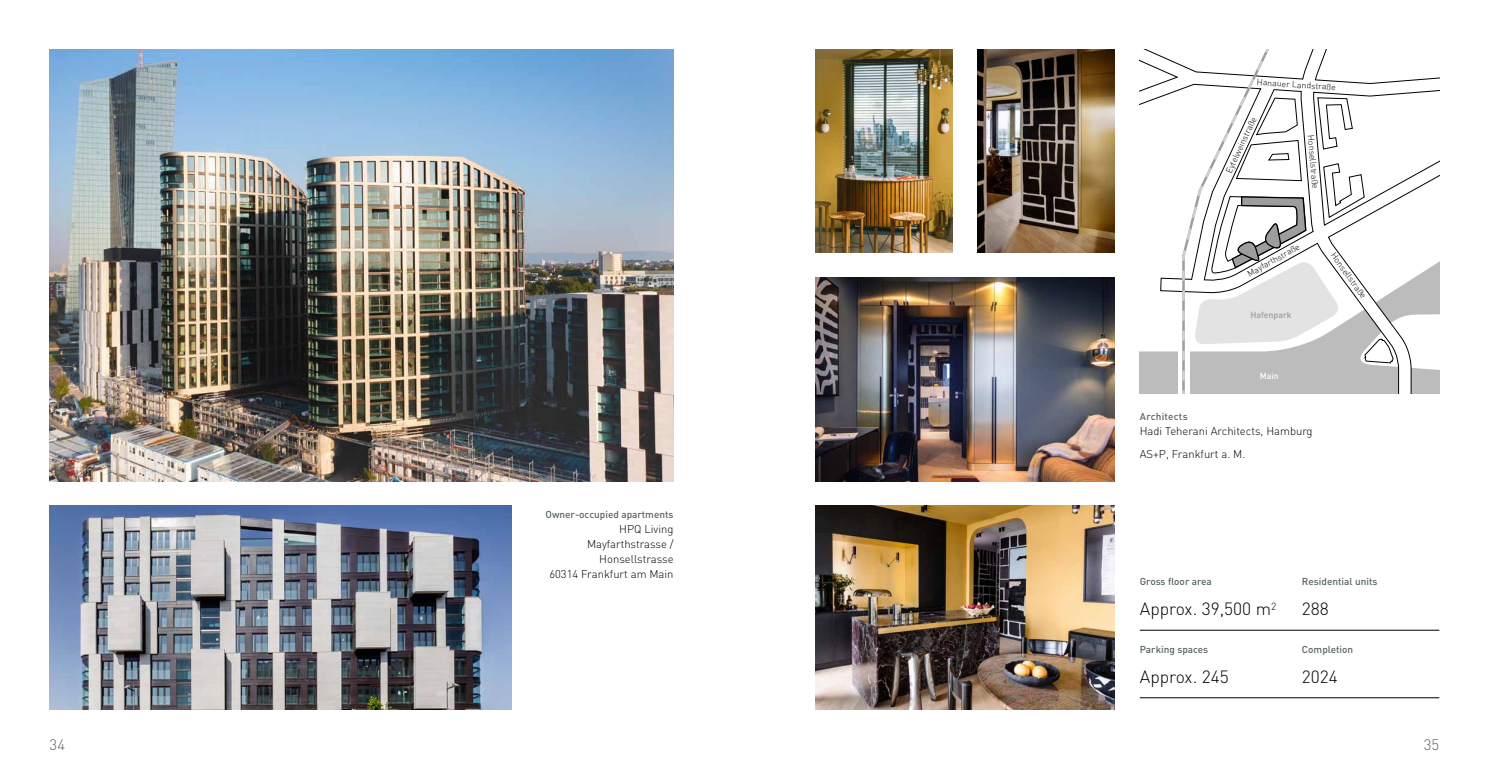
<style>
.page{position:relative;width:1489px;height:780px;background:#fff}
.page>*{position:absolute;margin:0;border:0;box-sizing:border-box;transform-origin:0 0}
.t1{font:300 17.5px "DIN";color:#000}
.t2{font:300 15px "DIN";color:#58655f}
.t3{font:300 11.25px/15px "DIN";color:#000;text-align:right}
.t4{font:500 10px "DIN";color:#58655f}
.t5{font:300 8.75px "DIN";color:#000}
.t6{font:500 8.75px "DIN";color:#9d9d9c}
.t7{font:500 8.75px "DIN";color:#fff}
</style>
<div class="page">
<img style="left:50px;top:506px;width:461px;height:203px">
<img style="left:815px;top:278px;width:299px;height:203px">
<img style="left:977px;top:50px;width:137px;height:203px">
<img style="left:815px;top:50px;width:137px;height:203px">
<svg style="left:1139px;top:50px;width:300px;height:343px"></svg>
<img style="left:50px;top:50px;width:623px;height:431px">
<img style="left:815px;top:506px;width:299px;height:203px">
<hr style="left:1139px;top:630px;width:300px;height:1px;background:#000">
<hr style="left:1139px;top:697px;width:300px;height:1px;background:#000">
<p class="t5" style="left:1257px;top:76px;width:81px;rotate:4deg">Hanauer Landstraße</p>
<p class="t4" style="left:545px;top:507px;width:129px">Owner-occupied apartments</p>
<p class="t3" style="left:549px;top:521px;width:126px">HPQ Living<br>Mayfarthstrasse /<br>Honsellstrasse<br>60314 Frankfurt am Main</p>
<p class="t5" style="left:1223px;top:170px;width:63px;rotate:-65deg">Eytelweinstraße</p>
<p class="t5" style="left:1316px;top:134px;width:56px;rotate:85deg">Honsellstraße</p>
<p class="t5" style="left:1245px;top:269px;width:60px;rotate:-29deg">Mayfarthstraße</p>
<p class="t6" style="left:1250px;top:309px;width:43px">Hafenpark</p>
<p class="t5" style="left:1337px;top:250px;width:56px;rotate:54deg">Honsellstraße</p>
<p class="t7" style="left:1259px;top:370px;width:21px">Main</p>
<p class="t4" style="left:1139px;top:410px;width:49px">Architects</p>
<p class="t3" style="left:1139px;top:420px;width:174px;line-height:22.5px;text-align:left">Hadi Teherani Architects, Hamburg<br>AS+P, Frankfurt a. M.</p>
<p class="t4" style="left:1139px;top:575px;width:74px">Gross floor area</p>
<h1 class="t1" style="left:1139px;top:598px;width:138px">Approx. 39,500 m<sup>2</sup></h1>
<p class="t4" style="left:1301px;top:575px;width:77px">Residential units</p>
<h1 class="t1" style="left:1301px;top:598px;width:28px">288</h1>
<p class="t4" style="left:1139px;top:642px;width:70px">Parking spaces</p>
<p class="t4" style="left:1301px;top:642px;width:53px">Completion</p>
<h1 class="t1" style="left:1139px;top:665px;width:90px">Approx. 245</h1>
<h1 class="t1" style="left:1301px;top:665px;width:37px">2024</h1>
<h2 class="t2" style="left:50px;top:735px;width:17px">34</h2>
<h2 class="t2" style="left:1423px;top:735px;width:17px">35</h2>
</div>
